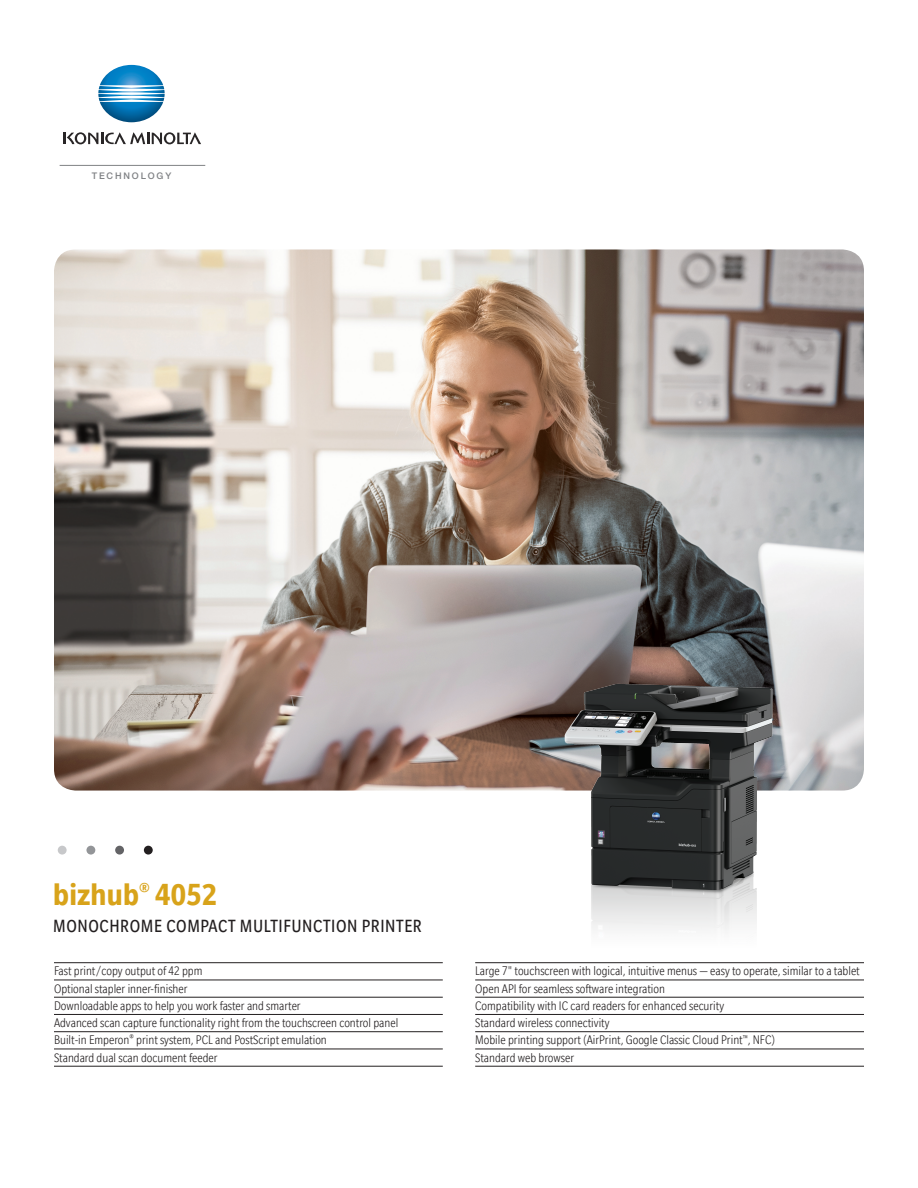
<style>
.page{position:relative;width:918px;height:1188px;background:#fff}
.page>*{position:absolute;margin:0;border:0;box-sizing:border-box;transform-origin:0 0}
.t1{font:700 condensed 33px "Slate";letter-spacing:.01em;color:#d8a31a}
.t2{font:condensed 19.2px "Slate";letter-spacing:.03em;color:#231f20}
.t3{font:300 condensed 13.5px/17.2px "Slate";color:#231f20}
.t4{font:500 9.15px "Helvetica Neue LT Std";letter-spacing:.2em;color:#808285}
</style>
<div class="page">
<img style="left:54px;top:249px;width:810px;height:542px">
<img style="left:535px;top:633px;width:277px;height:364px">
<hr style="left:54px;top:962px;width:389px;height:1px;background:#231f20">
<hr style="left:54px;top:980px;width:389px;height:1px;background:#231f20">
<hr style="left:54px;top:997px;width:389px;height:1px;background:#231f20">
<hr style="left:54px;top:1014px;width:389px;height:1px;background:#231f20">
<hr style="left:54px;top:1031px;width:389px;height:1px;background:#231f20">
<hr style="left:54px;top:1049px;width:389px;height:1px;background:#231f20">
<hr style="left:54px;top:1066px;width:389px;height:1px;background:#231f20">
<hr style="left:475px;top:962px;width:389px;height:1px;background:#231f20">
<hr style="left:475px;top:980px;width:389px;height:1px;background:#231f20">
<hr style="left:475px;top:997px;width:389px;height:1px;background:#231f20">
<hr style="left:475px;top:1014px;width:389px;height:1px;background:#231f20">
<hr style="left:475px;top:1031px;width:389px;height:1px;background:#231f20">
<hr style="left:475px;top:1049px;width:389px;height:1px;background:#231f20">
<hr style="left:475px;top:1066px;width:389px;height:1px;background:#231f20">
<svg style="left:58px;top:846px;width:9px;height:9px"></svg>
<svg style="left:86px;top:846px;width:9px;height:9px"></svg>
<svg style="left:115px;top:846px;width:9px;height:9px"></svg>
<svg style="left:144px;top:846px;width:9px;height:9px"></svg>
<img style="left:98px;top:65px;width:67px;height:57px">
<svg style="left:64px;top:132px;width:137px;height:12px"></svg>
<hr style="left:60px;top:165px;width:145px;height:1px;background:#808285">
<p class="t4" style="left:92px;top:171px;width:81px">TECHNOLOGY</p>
<h1 class="t1" style="left:53px;top:877px;width:166px">bizhub<sup>®</sup> 4052</h1>
<h2 class="t2" style="left:53px;top:916px;width:370px">MONOCHROME COMPACT MULTIFUNCTION PRINTER</h2>
<p class="t3" style="left:54px;top:963px;width:346px">Fast print /copy output of 42 ppm<br>Optional stapler inner-finisher<br>Downloadable apps to help you work faster and smarter<br>Advanced scan capture functionality right from the touchscreen control panel Built-in Emperon<sup>®</sup> print system, PCL and PostScript emulation<br>Standard dual scan document feeder</p>
<p class="t3" style="left:475px;top:963px;width:386px">Large 7" touchscreen with logical, intuitive menus — easy to operate, similar to a tablet Open API for seamless software integration<br>Compatibility with IC card readers for enhanced security<br>Standard wireless connectivity<br>Mobile printing support (AirPrint, Google Classic Cloud Print<sup>™</sup>, NFC)<br>Standard web browser</p>
</div>
